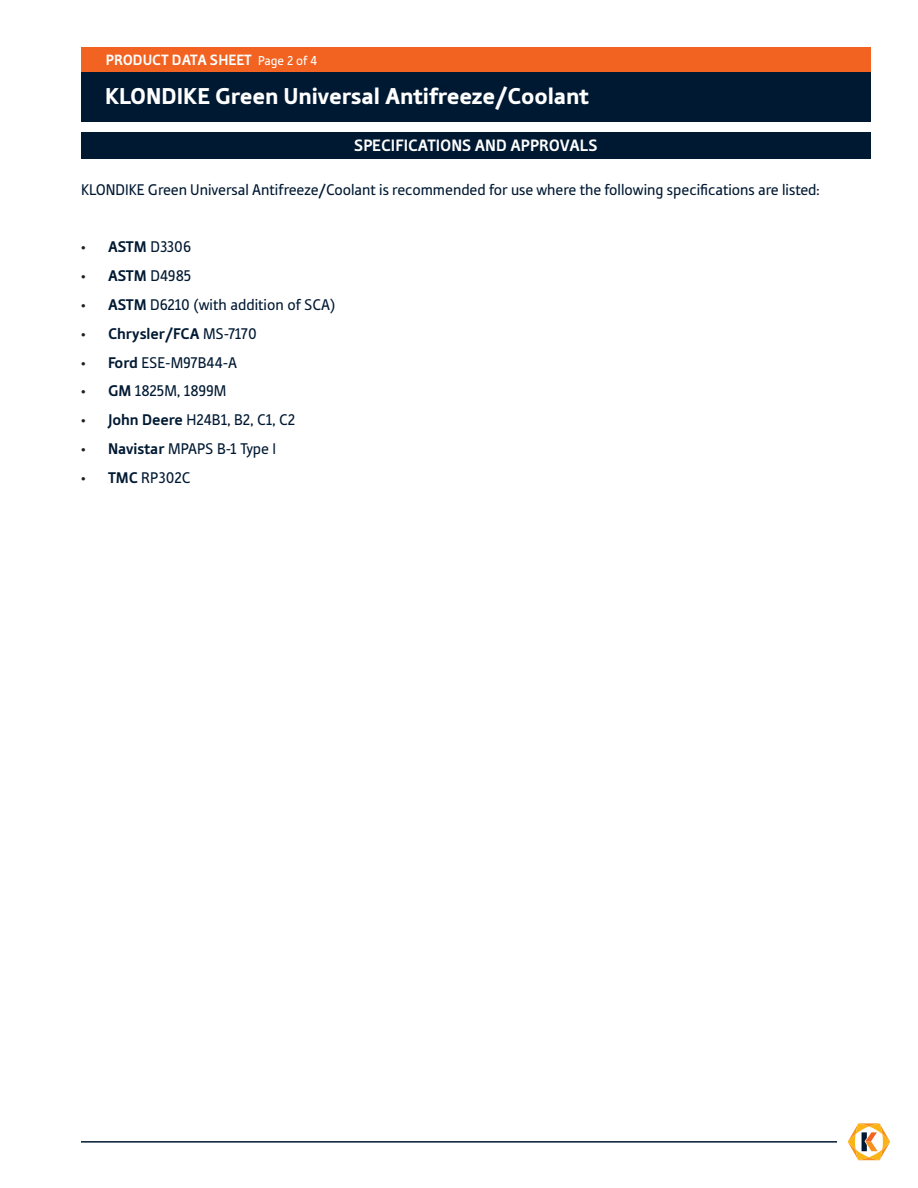
<style>
.page{position:relative;width:918px;height:1188px;background:#fff}
.page>*{position:absolute;margin:0;border:0;box-sizing:border-box;transform-origin:0 0}
.t1{font:900 24px "Tabula ITC Std";color:#fff}
.t2{font:700 17.25px "Tabula ITC Std";color:#fff}
.t3{font:16.2px "Tabula ITC Std";color:#001932}
.t4{font:700 16.2px "Tabula ITC Std";color:#001932}
.t5{font:700 15.6px "Tabula ITC Std";color:#fff}
.s1{font-weight:400;font-size:13.5px}
.s2{font-family:"Myriad Pro";color:#231f20}
.s3{font-weight:700}
.s4{font-family:"Myriad Pro";font-weight:400;color:#231f20}
.s5{font-weight:400}
</style>
<div class="page">
<hr style="left:81px;top:1141px;width:756px;height:2px;background:#001932">
<div style="left:81px;top:70px;width:790px;height:51px;background:#001932"></div>
<div style="left:81px;top:47px;width:790px;height:24px;background:#f26221"></div>
<svg style="left:847px;top:1123px;width:44px;height:38px"></svg>
<div style="left:81px;top:132px;width:790px;height:27px;background:#001932"></div>
<p class="t5" style="left:106px;top:51px;width:213px">PRODUCT DATA SHEET <span class="s1">Page 2 of 4</span></p>
<p class="t1" style="left:105px;top:82px;width:485px">KLONDIKE Green Universal Antifreeze/Coolant</p>
<p class="t2" style="left:354px;top:135px;width:245px">SPECIFICATIONS AND APPROVALS</p>
<p class="t3" style="left:81px;top:180px;width:740px">KLONDIKE Green Universal Antifreeze/Coolant is recommended for use where the following specifications are listed:</p>
<p class="t3" style="left:81px;top:238px;width:112px"><span class="s2">•</span> <span class="s3">ASTM</span> D3306</p>
<p class="t3" style="left:81px;top:266px;width:112px"><span class="s2">•</span> <span class="s3">ASTM</span> D4985</p>
<p class="t3" style="left:81px;top:295px;width:256px"><span class="s2">•</span> <span class="s3">ASTM</span> D6210 (with addition of SCA)</p>
<p class="t4" style="left:81px;top:324px;width:177px"><span class="s4">•</span> Chrysler/FCA <span class="s5">MS-7170</span></p>
<p class="t3" style="left:81px;top:353px;width:158px"><span class="s2">•</span> <span class="s3">Ford</span> ESE-M97B44-A</p>
<p class="t3" style="left:81px;top:382px;width:147px"><span class="s2">•</span> <span class="s3">GM</span> 1825M, 1899M</p>
<p class="t3" style="left:81px;top:410px;width:216px"><span class="s2">•</span> <span class="s3">John Deere</span> H24B1, B2, C1, C2</p>
<p class="t3" style="left:81px;top:439px;width:197px"><span class="s2">•</span> <span class="s3">Navistar</span> MPAPS B-1 Type I</p>
<p class="t3" style="left:81px;top:468px;width:111px"><span class="s2">•</span> <span class="s3">TMC</span> RP302C</p>
</div>
